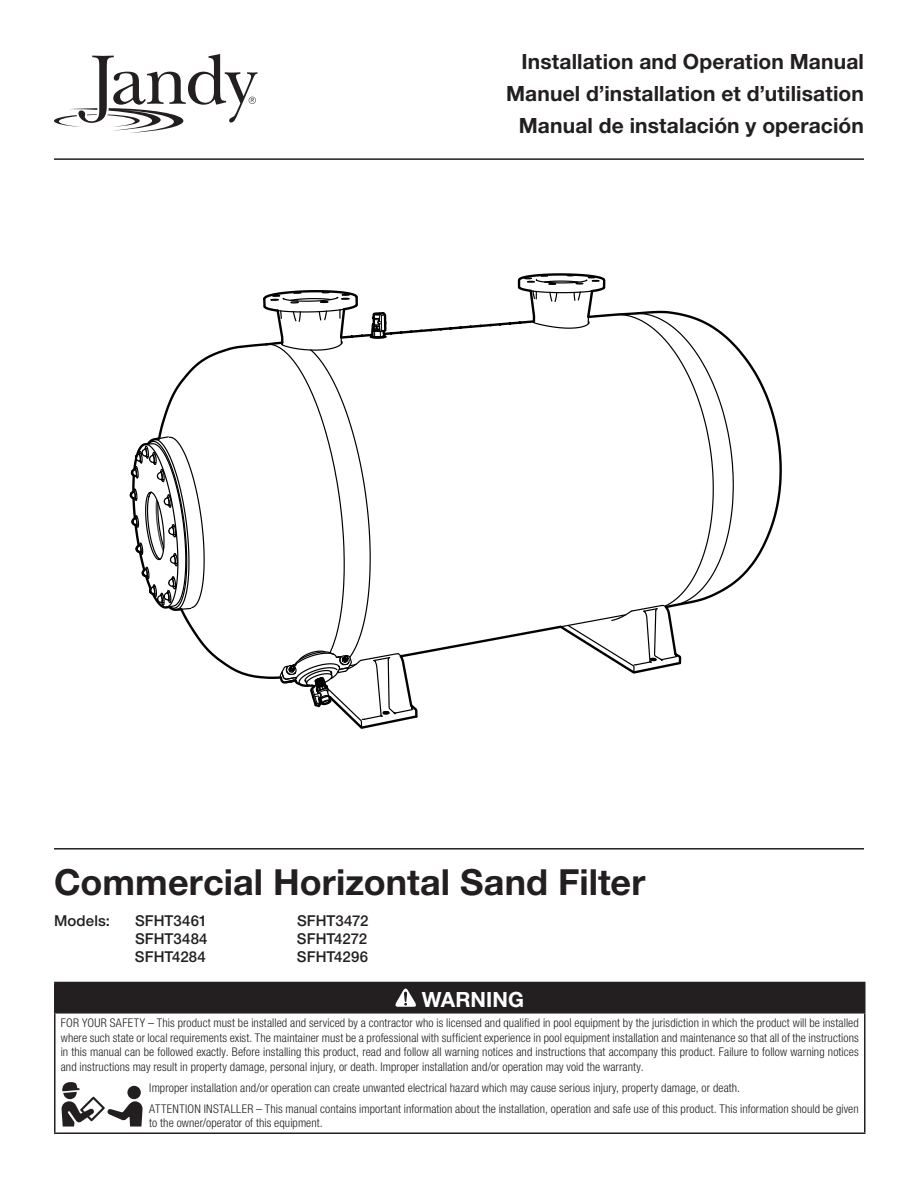
<style>
.page{position:relative;width:918px;height:1188px;background:#fff}
.page>*{position:absolute;margin:0;border:0;box-sizing:border-box;transform-origin:0 0}
.t1{font:700 36px "Helvetica Neue LT Pro";color:#231f20}
.t2{font:700 21px/32px "Helvetica Neue LT Pro";letter-spacing:.005em;color:#231f20;text-align:right}
.t3{font:700 21px "Helvetica Neue LT Pro";color:#fff}
.t4{font:500 15px "Helvetica Neue LT Pro";letter-spacing:.005em;color:#231f20}
.t5{font:300 condensed 12px/14.4px "Helvetica Neue LT Pro";letter-spacing:.01em;color:#231f20;text-align:justify}
</style>
<div class="page">
<svg style="left:54px;top:54px;width:204px;height:79px"></svg>
<hr style="left:54px;top:158px;width:810px;height:2px;background:#231f20">
<hr style="left:54px;top:848px;width:810px;height:2px;background:#231f20">
<div style="left:55px;top:983px;width:810px;height:30px;background:#231f20"></div>
<hr style="left:54px;top:982px;width:812px;height:1px;background:#231f20">
<hr style="left:54px;top:983px;width:2px;height:29px;background:#231f20">
<hr style="left:864px;top:983px;width:2px;height:29px;background:#231f20">
<hr style="left:54px;top:1012px;width:812px;height:2px;background:#231f20">
<hr style="left:54px;top:1014px;width:2px;height:118px;background:#231f20">
<hr style="left:864px;top:1014px;width:2px;height:118px;background:#231f20">
<hr style="left:54px;top:1132px;width:812px;height:2px;background:#231f20">
<svg style="left:395px;top:988px;width:21px;height:19px"></svg>
<svg style="left:62px;top:1082px;width:81px;height:45px"></svg>
<svg style="left:734px;top:343px;width:48px;height:241px"></svg>
<svg style="left:129px;top:273px;width:605px;height:456px"></svg>
<h2 class="t2" style="left:506px;top:45px;width:359px">Installation and Operation Manual<br>Manuel d’installation et d’utilisation<br>Manual de instalación y operación</h2>
<h1 class="t1" style="left:54px;top:860px;width:593px">Commercial Horizontal Sand Filter</h1>
<p class="t4" style="left:54px;top:912px;width:58px">Models:</p>
<p class="t4" style="left:135px;top:912px;width:74px">SFHT3461</p>
<p class="t4" style="left:297px;top:912px;width:73px">SFHT3472</p>
<p class="t4" style="left:135px;top:930px;width:74px">SFHT3484</p>
<p class="t4" style="left:297px;top:930px;width:72px">SFHT4272</p>
<p class="t4" style="left:135px;top:948px;width:72px">SFHT4284</p>
<p class="t4" style="left:297px;top:948px;width:73px">SFHT4296</p>
<h2 class="t3" style="left:422px;top:986px;width:104px">WARNING</h2>
<p class="t5" style="left:61px;top:1016px;width:800px">FOR YOUR SAFETY – This product must be installed and serviced by a contractor who is licensed and qualified in pool equipment by the jurisdiction in which the product will be installed where such state or local requirements exist. The maintainer must be a professional with sufficient experience in pool equipment installation and maintenance so that all of the instructions in this manual can be followed exactly. Before installing this product, read and follow all warning notices and instructions that accompany this product. Failure to follow warning notices and instructions may result in property damage, personal injury, or death. Improper installation and/or operation may void the warranty.</p>
<p class="t5" style="left:149px;top:1077px;width:711px;line-height:21.1px">Improper installation and/or operation can create unwanted electrical hazard which may cause serious injury, property damage, or death.<br>ATTENTION INSTALLER – This manual contains important information about the installation, operation and safe use of this product. This information should be given</p>
<p class="t5" style="left:149px;top:1116px;width:175px">to the owner/operator of this equipment.</p>
</div>
